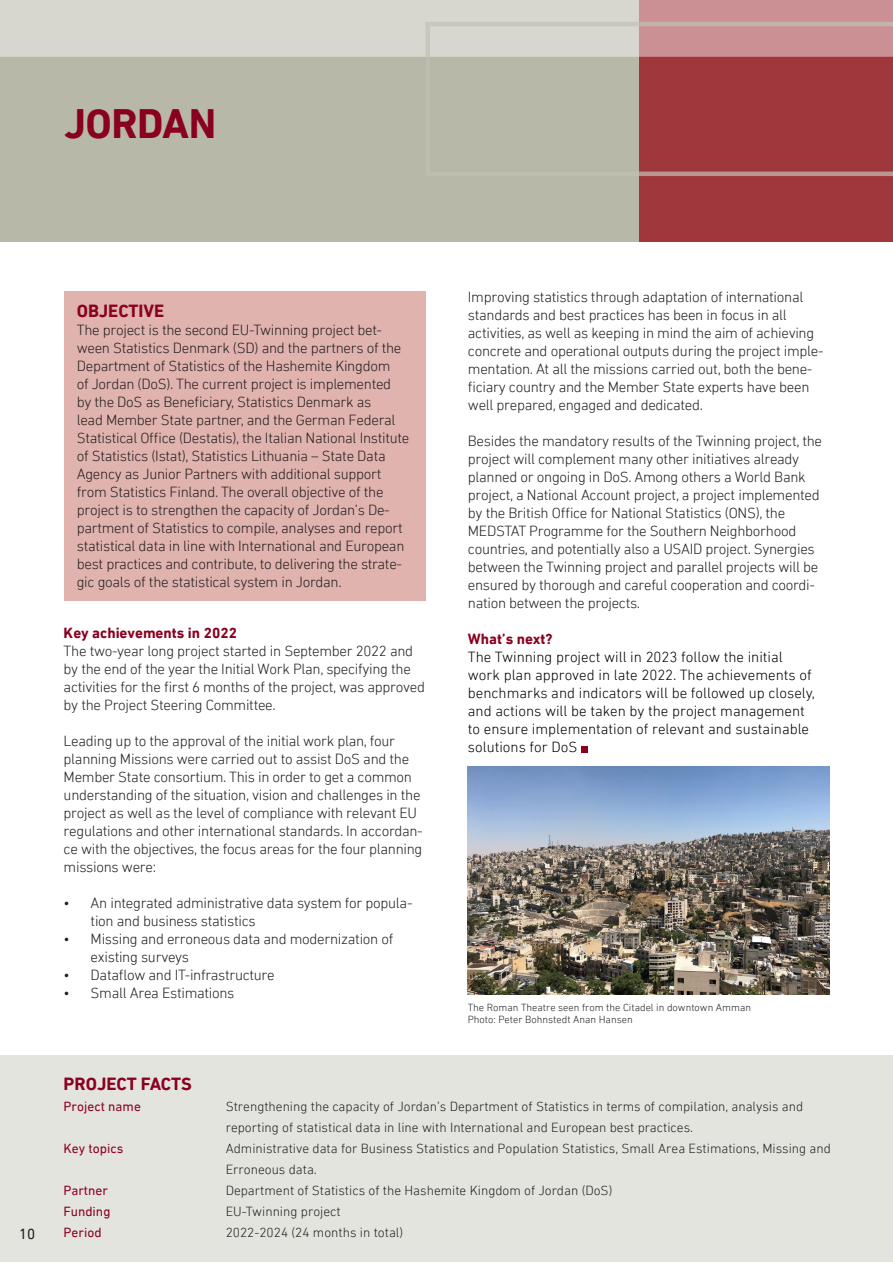
<style>
.page{position:relative;width:893px;height:1263px;background:#fff}
.page>*{position:absolute;margin:0;border:0;box-sizing:border-box;transform-origin:0 0}
.t1{font:700 42px "DIN Next LT Pro";letter-spacing:-.01em;color:#8a011f}
.t2{font:700 18px "DIN Next LT Pro";color:#8a011f}
.t3{font:300 15px/18px "DIN Next LT Pro";letter-spacing:-.02em;color:#231f20}
.t4{font:300 15px/18px "DIN Next LT Pro";color:#000}
.t5{font:700 15px "DIN Next LT Pro";color:#8a011f}
.t6{font:15px "DIN Next LT Pro";color:#231f20}
.t7{font:300 13.5px/21px "DIN Next LT Pro";color:#231f20}
.t8{font:13.5px "DIN Next LT Pro";color:#8a011f}
.t9{font:300 10.5px "DIN Next LT Pro";color:#231f20}
</style>
<div class="page">
<div style="left:0;top:1056px;width:893px;height:206px;background:#e4e4de"></div>
<svg style="left:581px;top:746px;width:6px;height:6px"></svg>
<div style="left:0;top:0;width:893px;height:241px;background:#b8b8a9"></div>
<div style="left:640px;top:0;width:253px;height:241px;background:#a0373c"></div>
<svg style="left:0;top:0;width:893px;height:57px;background:#d4cbc5"></svg>
<svg style="left:425px;top:22px;width:468px;height:154px"></svg>
<div style="left:64px;top:291px;width:361px;height:309px;background:#e0b3ae"></div>
<img style="left:468px;top:767px;width:361px;height:228px">
<p class="t1" style="left:64px;top:99px;width:154px">JORDAN</p>
<p class="t6" style="left:19px;top:1226px;width:18px">10</p>
<p class="t2" style="left:77px;top:301px;width:89px">OBJECTIVE</p>
<p class="t3" style="left:77px;top:321px;width:334px">The project is the second EU-Twinning project bet&shy;ween Statistics Denmark (SD) and the partners of the Department of Statistics of the Hashemite Kingdom<br>of Jordan (DoS). The current project is implemented by the DoS as Beneficiary, Statistics Denmark as<br>lead Member State partner, and the German Federal Statistical Office (Destatis), the Italian National Institute of Statistics (Istat), Statistics Lithuania – State Data Agency as Junior Partners with additional support from Statistics Finland. The overall objective of the project is to strengthen the capacity of Jordan’s De&shy;partment of Statistics to compile, analyses and report statistical data in line with International and European best practices and contribute, to delivering the strate&shy;gic goals of the statistical system in Jordan.</p>
<p class="t5" style="left:64px;top:624px;width:175px">Key achievements in 2022</p>
<p class="t3" style="left:64px;top:642px;width:363px">The two-year long project started in September 2022 and by the end of the year the Initial Work Plan, specifying the activities for the first 6 months of the project, was approved by the Project Steering Committee.</p>
<p class="t3" style="left:64px;top:732px;width:361px">Leading up to the approval of the initial work plan, four planning Missions were carried out to assist DoS and the Member State consortium. This in order to get a common understanding of the situation, vision and challenges in the project as well as the level of compliance with relevant EU regulations and other international standards. In accordan&shy;ce with the objectives, the focus areas for the four planning missions were:</p>
<p class="t3" style="left:91px;top:894px;width:323px;text-indent:-27px">• An integrated administrative data system for popula&shy;tion and business statistics</p>
<p class="t3" style="left:91px;top:930px;width:304px;text-indent:-27px">• Missing and erroneous data and modernization of existing surveys</p>
<p class="t3" style="left:64px;top:966px;width:213px">• Dataflow and IT-infrastructure</p>
<p class="t3" style="left:64px;top:984px;width:172px">• Small Area Estimations</p>
<p class="t3" style="left:468px;top:288px;width:357px">Improving statistics through adaptation of international standards and best practices has been in focus in all activities, as well as keeping in mind the aim of achieving concrete and operational outputs during the project imple&shy;mentation. At all the missions carried out, both the bene&shy;ficiary country and the Member State experts have been well prepared, engaged and dedicated.</p>
<p class="t3" style="left:468px;top:432px;width:356px">Besides the mandatory results of the Twinning project, the project will complement many other initiatives already planned or ongoing in DoS. Among others a World Bank project, a National Account project, a project implemented by the British Office for National Statistics (ONS), the MEDSTAT Programme for the Southern Neighborhood countries, and potentially also a USAID project. Synergies between the Twinning project and parallel projects will be ensured by thorough and careful cooperation and coordi&shy;nation between the projects.</p>
<p class="t5" style="left:468px;top:630px;width:86px">What’s next?</p>
<p class="t4" style="left:468px;top:648px;width:349px">The Twinning project will in 2023 follow the initial work plan approved in late 2022. The achievements of benchmarks and indicators will be followed up closely, and actions will be taken by the project management to ensure implementation of relevant and sustainable solutions for DoS</p>
<p class="t9" style="left:468px;top:1001px;width:285px">The Roman Theatre seen from the Citadel in downtown Amman</p>
<p class="t9" style="left:468px;top:1014px;width:166px">Photo: Peter Bohnstedt Anan Hansen</p>
<p class="t2" style="left:64px;top:1073px;width:130px">PROJECT FACTS</p>
<p class="t8" style="left:64px;top:1098px;width:79px">Project name</p>
<p class="t7" style="left:226px;top:1095px;width:579px">Strengthening the capacity of Jordan’s Department of Statistics in terms of compilation, analysis and reporting of statistical data in line with International and European best practices.</p>
<p class="t8" style="left:64px;top:1140px;width:61px">Key topics</p>
<p class="t7" style="left:226px;top:1137px;width:607px">Administrative data for Business Statistics and Population Statistics, Small Area Estimations, Missing and<br>Erroneous data.</p>
<p class="t8" style="left:64px;top:1182px;width:46px">Partner</p>
<p class="t7" style="left:226px;top:1179px;width:388px">Department of Statistics of the Hashemite Kingdom of Jordan (DoS)</p>
<p class="t8" style="left:64px;top:1203px;width:48px">Funding</p>
<p class="t7" style="left:226px;top:1200px;width:117px">EU-Twinning project</p>
<p class="t8" style="left:64px;top:1224px;width:40px">Period</p>
<p class="t7" style="left:226px;top:1221px;width:179px">2022-2024 (24 months in total)</p>
</div>
